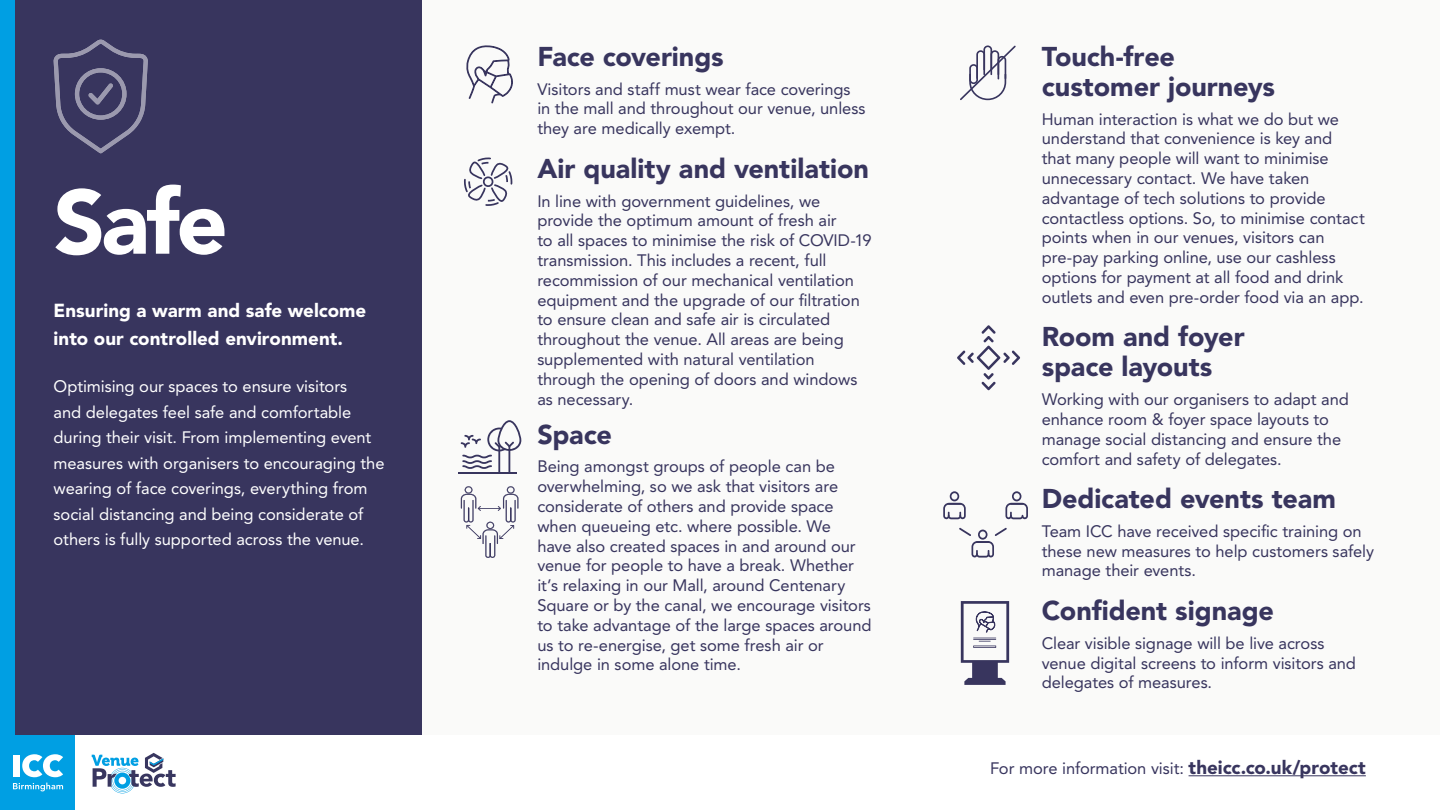
<style>
.page{position:relative;width:1440px;height:810px;background:#fff}
.page>*{position:absolute;margin:0;border:0;box-sizing:border-box;transform-origin:0 0}
.t1{font:900 90px "Avenir LT Pro";color:#fff}
.t2{font:900 27px/30px "Avenir LT Pro";letter-spacing:-.005em;color:#38355e}
.t3{font:900 18.75px/27.8px "Avenir LT Pro";color:#fff}
.t4{font:16.5px/19.8px "Avenir LT Pro";letter-spacing:-.005em;color:#38355e}
.t5{font:16.5px/25.5px "Avenir LT Pro";letter-spacing:-.005em;color:#fff}
.s1{font-weight:900;font-size:18.75px}
</style>
<div class="page">
<div style="left:0;top:0;width:1440px;height:735px;background:#fafaf9"></div>
<div style="left:1px;top:0;width:421px;height:735px;background:#38355e"></div>
<svg style="left:53px;top:39px;width:95px;height:115px"></svg>
<svg style="left:466px;top:45px;width:47px;height:59px"></svg>
<svg style="left:960px;top:45px;width:56px;height:55px"></svg>
<svg style="left:464px;top:157px;width:49px;height:49px"></svg>
<svg style="left:943px;top:491px;width:23px;height:28px"></svg>
<svg style="left:1005px;top:491px;width:23px;height:28px"></svg>
<svg style="left:959px;top:528px;width:48px;height:30px"></svg>
<svg style="left:461px;top:486px;width:57px;height:72px"></svg>
<svg style="left:957px;top:325px;width:63px;height:65px"></svg>
<svg style="left:961px;top:601px;width:48px;height:84px"></svg>
<div style="left:0;top:735px;width:75px;height:75px;background:#009fe3;border-radius:3px"></div>
<div style="left:13px;top:755px;width:7px;height:22px;background:#fff"></div>
<svg style="left:22px;top:754px;width:41px;height:23px"></svg>
<svg style="left:13px;top:783px;width:50px;height:8px"></svg>
<svg style="left:92px;top:753px;width:84px;height:40px"></svg>
<hr style="left:1189px;top:775px;width:177px;height:1px;background:#38355e">
<div style="left:0;top:0;width:15px;height:735px;background:#009fe3"></div>
<hr style="left:498px;top:446px;width:2px;height:28px;background:#38355e">
<hr style="left:508px;top:445px;width:2px;height:28px;background:#38355e">
<hr style="left:458px;top:472px;width:59px;height:2px;background:#38355e">
<svg style="left:461px;top:420px;width:60px;height:49px"></svg>
<h1 class="t1" style="left:54px;top:168px;width:176px">Safe</h1>
<p class="t3" style="left:54px;top:297px;width:314px">Ensuring a warm and safe welcome into our controlled environment.</p>
<p class="t5" style="left:54px;top:373px;width:332px">Optimising our spaces to ensure visitors<br>and delegates feel safe and comfortable during their visit. From implementing event measures with organisers to encouraging the wearing of face coverings, everything from social distancing and being considerate of others is fully supported across the venue.</p>
<h2 class="t2" style="left:537px;top:42px;width:188px">Face coverings</h2>
<p class="t4" style="left:537px;top:79px;width:330px">Visitors and staff must wear face coverings in the mall and throughout our venue, unless they are medically exempt.</p>
<h2 class="t2" style="left:537px;top:153px;width:333px">Air quality and ventilation</h2>
<p class="t4" style="left:537px;top:191px;width:336px">In line with government guidelines, we provide the optimum amount of fresh air<br>to all spaces to minimise the risk of COVID-19 transmission. This includes a recent, full recommission of our mechanical ventilation equipment and the upgrade of our filtration to ensure clean and safe air is circulated throughout the venue. All areas are being supplemented with natural ventilation through the opening of doors and windows as necessary.</p>
<h2 class="t2" style="left:537px;top:419px;width:76px">Space</h2>
<p class="t4" style="left:537px;top:457px;width:336px">Being amongst groups of people can be overwhelming, so we ask that visitors are considerate of others and provide space when queueing etc. where possible. We<br>have also created spaces in and around our venue for people to have a break. Whether it’s relaxing in our Mall, around Centenary Square or by the canal, we encourage visitors to take advantage of the large spaces around us to re-energise, get some fresh air or indulge in some alone time.</p>
<h2 class="t2" style="left:1042px;top:42px;width:235px">Touch-free customer journeys</h2>
<p class="t4" style="left:1042px;top:109px;width:325px">Human interaction is what we do but we understand that convenience is key and that many people will want to minimise unnecessary contact. We have taken advantage of tech solutions to provide contactless options. So, to minimise contact points when in our venues, visitors can pre-pay parking online, use our cashless options for payment at all food and drink outlets and even pre-order food via an app.</p>
<h2 class="t2" style="left:1042px;top:322px;width:204px">Room and foyer space layouts</h2>
<p class="t4" style="left:1042px;top:389px;width:309px">Working with our organisers to adapt and enhance room &amp; foyer space layouts to manage social distancing and ensure the comfort and safety of delegates.</p>
<h2 class="t2" style="left:1042px;top:484px;width:296px">Dedicated events team</h2>
<p class="t4" style="left:1042px;top:521px;width:334px">Team ICC have received specific training on these new measures to help customers safely manage their events.</p>
<h2 class="t2" style="left:1042px;top:596px;width:234px">Confident signage</h2>
<p class="t4" style="left:1042px;top:633px;width:316px">Clear visible signage will be live across venue digital screens to inform visitors and delegates of measures.</p>
<p class="t4" style="left:990px;top:758px;width:377px">For more information visit: <span class="s1">theicc.co.uk/protect</span></p>
</div>
